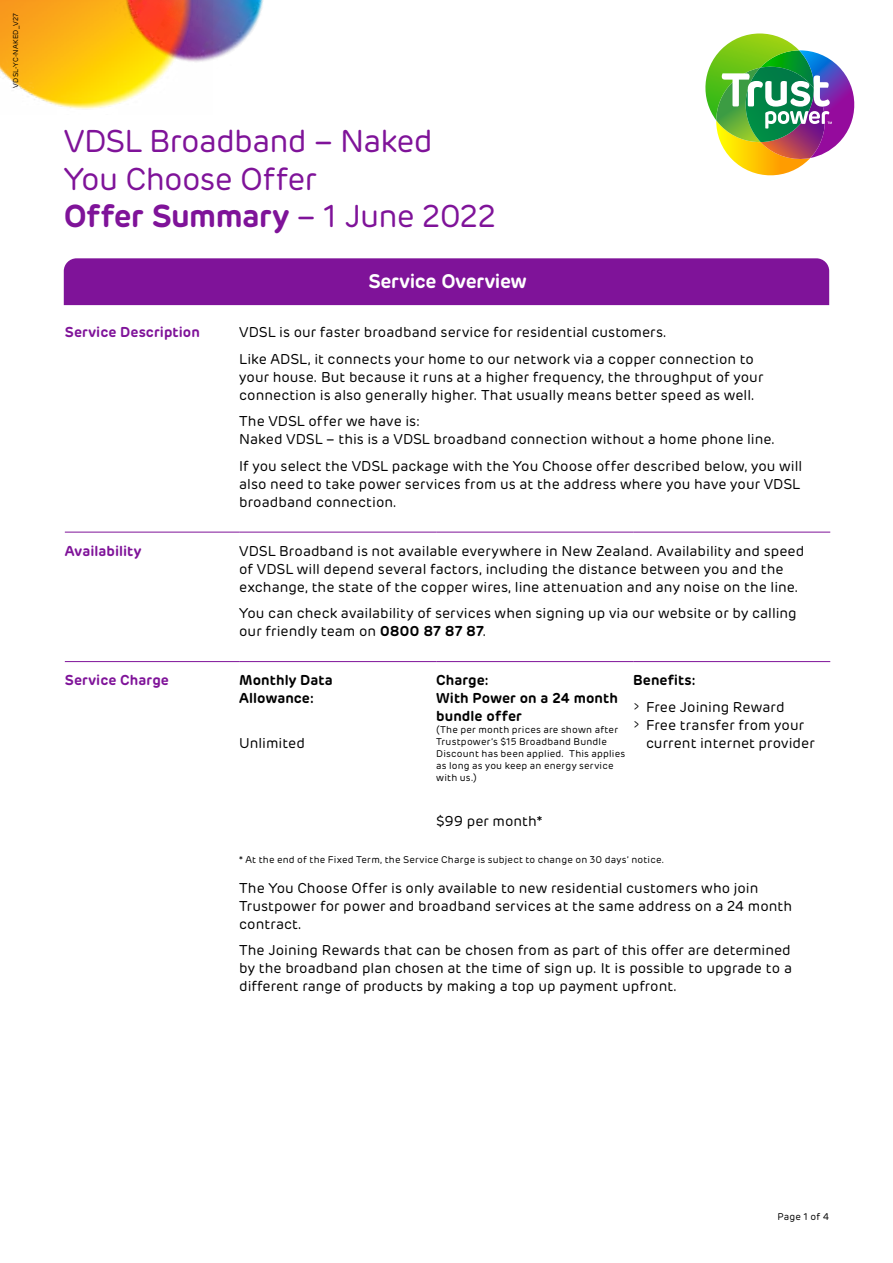
<style>
.page{position:relative;width:893px;height:1263px;background:#fff}
.page>*{position:absolute;margin:0;border:0;box-sizing:border-box;transform-origin:0 0}
.t1{font:31.5px/37.5px "Rubrik";letter-spacing:-.025em;color:#7f1399}
.t2{font:600 19.5px "Rubrik";letter-spacing:-.015em;color:#fff}
.t3{font:14.25px/18px "Rubrik";color:#000}
.t4{font:600 14.25px/18px "Rubrik";letter-spacing:.005em;color:#000}
.t5{font:600 14.25px "Rubrik";letter-spacing:.005em;color:#7f1399}
.t6{font:9.75px/12px "Rubrik";letter-spacing:.02em;color:#000}
.t7{font:7.2px "Rubrik";letter-spacing:.03em;color:#000}
.s1{font-weight:600}
.s2{font-size:10.5px}
</style>
<div class="page">
<img style="left:213px;top:0;width:51px;height:59px">
<img style="left:0;top:0;width:213px;height:110px">
<svg style="left:705px;top:33px;width:150px;height:143px"></svg>
<div style="left:64px;top:258px;width:765px;height:47px;background:#7f1399"></div>
<hr style="left:65px;top:532px;width:174px;height:1px;background:#7f1399">
<hr style="left:239px;top:532px;width:197px;height:1px;background:#7f1399">
<hr style="left:436px;top:532px;width:197px;height:1px;background:#7f1399">
<hr style="left:633px;top:532px;width:197px;height:1px;background:#7f1399">
<hr style="left:65px;top:661px;width:174px;height:1px;background:#7f1399">
<hr style="left:239px;top:661px;width:197px;height:1px;background:#7f1399">
<hr style="left:436px;top:661px;width:197px;height:1px;background:#7f1399">
<hr style="left:633px;top:661px;width:197px;height:1px;background:#7f1399">
<p class="t7" style="left:11px;top:87px;width:76px;rotate:-90deg">VDSL-YC-NAKED_V27</p>
<h1 class="t1" style="left:64px;top:123px;width:434px">VDSL Broadband – Naked<br>You Choose Offer<br><span class="s1">Offer Summary</span> – 1 June 2022</h1>
<h2 class="t2" style="left:368px;top:269px;width:160px">Service Overview</h2>
<p class="t5" style="left:65px;top:323px;width:137px">Service Description</p>
<p class="t3" style="left:239px;top:319px;width:516px;line-height:26.5px">VDSL is our faster broadband service for residential customers.<br>Like ADSL, it connects your home to our network via a copper connection to</p>
<p class="t3" style="left:239px;top:368px;width:526px">your house. But because it runs at a higher frequency, the throughput of your connection is also generally higher. That usually means better speed as well.</p>
<p class="t3" style="left:239px;top:412px;width:538px">The VDSL offer we have is:<br>Naked VDSL – this is a VDSL broadband connection without a home phone line.</p>
<p class="t3" style="left:239px;top:457px;width:565px">If you select the VDSL package with the You Choose offer described below, you will also need to take power services from us at the address where you have your VDSL broadband connection.</p>
<p class="t5" style="left:65px;top:541px;width:78px">Availability</p>
<p class="t3" style="left:239px;top:542px;width:567px">VDSL Broadband is not available everywhere in New Zealand. Availability and speed of VDSL will depend several factors, including the distance between you and the exchange, the state of the copper wires, line attenuation and any noise on the line.</p>
<p class="t3" style="left:239px;top:604px;width:559px">You can check availability of services when signing up via our website or by calling our friendly team on <span class="s1">0800 87 87 87</span>.</p>
<p class="t5" style="left:65px;top:671px;width:106px">Service Charge</p>
<p class="t4" style="left:239px;top:671px;width:95px">Monthly Data<br>Allowance:</p>
<p class="t3" style="left:239px;top:734px;width:67px">Unlimited</p>
<p class="t3" style="left:633px;top:667px;width:153px;line-height:26.5px"><span class="s1">Benefits:<br></span><span class="s2">&gt;</span> Free Joining Reward</p>
<p class="t3" style="left:646px;top:716px;width:170px;text-indent:-13px"><span class="s2">&gt;</span> Free transfer from your current internet provider</p>
<p class="t4" style="left:436px;top:671px;width:183px">Charge:<br>With Power on a 24 month bundle offer</p>
<p class="t6" style="left:436px;top:724px;width:191px">(The per month prices are shown after<br>Trustpower’s $15 Broadband Bundle<br>Discount has been applied. This applies as long as you keep an energy service with us.)</p>
<p class="t3" style="left:436px;top:812px;width:108px">$99 per month*</p>
<p class="t6" style="left:239px;top:853px;width:427px">* At the end of the Fixed Term, the Service Charge is subject to change on 30 days’ notice.</p>
<p class="t3" style="left:239px;top:879px;width:554px">The You Choose Offer is only available to new residential customers who join<br>Trustpower for power and broadband services at the same address on a 24 month contract.</p>
<p class="t3" style="left:239px;top:941px;width:554px;text-align:justify">The Joining Rewards that can be chosen from as part of this offer are determined by the broadband plan chosen at the time of sign up. It is possible to upgrade to a different range of products by making a top up payment upfront.</p>
<p class="t6" style="left:777px;top:1211px;width:53px">Page 1 of 4</p>
</div>
